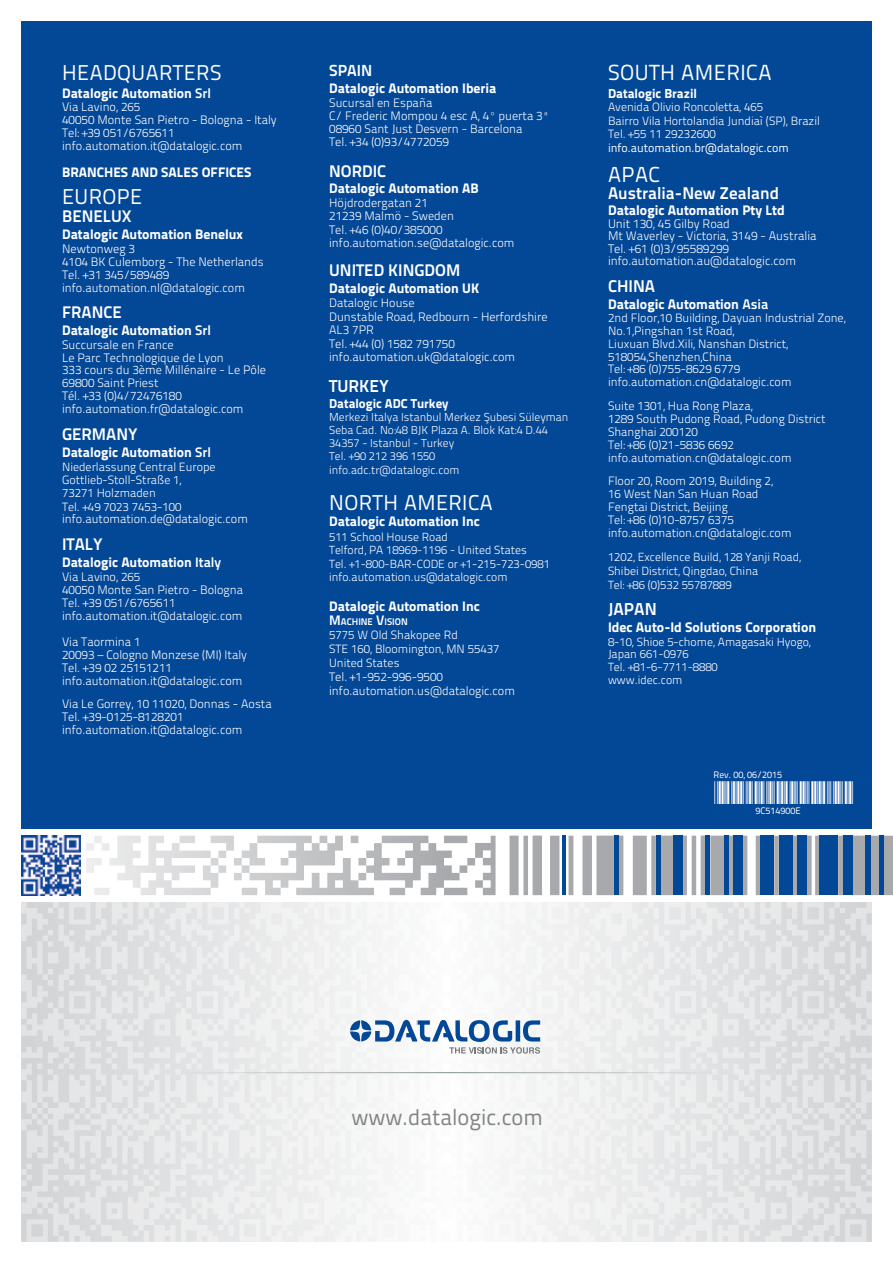
<style>
.page{position:relative;width:893px;height:1263px;background:#fff}
.page>*{position:absolute;margin:0;border:0;box-sizing:border-box;transform-origin:0 0}
.t1{font:30.3px "Free 3 of 9";color:#fff}
.t2{font:22.5px "Titillium Text 22 L";color:#818386}
.t3{font:21.75px "Titillium Text 22 L";letter-spacing:.02em;color:#fff}
.t4{font:21.6px "Titillium Text 22 L";color:#fff}
.t5{font:21.45px "Titillium Text 22 L";letter-spacing:.02em;color:#fff}
.t6{font:700 17.25px "Titillium Text 22 L";color:#fff}
.t7{font:700 16.95px "Titillium Text 22 L";color:#fff}
.t8{font:700 16.8px "Titillium Text 22 L";color:#fff}
.t9{font:700 16.05px "Titillium Text 22 L";color:#fff}
.t10{font:800 13.95px "Titillium Text 22 L";color:#fff}
.t11{font:800 13.8px "Titillium Text 22 L";color:#fff}
.t12{font:800 13.05px "Titillium Text 22 L";color:#fff}
.t13{font:800 12.9px "Titillium Text 22 L";color:#fff}
.t14{font:300 12.3px/12.3px "Titillium Text 22 L";color:#fff}
.t15{font:300 12.15px/13px "Titillium Text 22 L";color:#fff}
.t16{font:300 12px/13.4px "Titillium Text 22 L";color:#fff}
.t17{font:12px "Titillium Text 22 L";color:#fff}
.t18{font:300 11.85px/12.8px "Titillium Text 22 L";color:#fff}
.t19{font:300 11.7px/13.5px "Titillium Text 22 L";color:#fff}
.t20{font:300 11.55px/13.2px "Titillium Text 22 L";color:#fff}
.t21{font:700 9.6px "Titillium Text 22 L";color:#fff}
.t22{font:9.45px "Titillium Text 22 L";color:#fff}
.s1{font-weight:700}
.s2{font-size:13.8px}
</style>
<div class="page">
<div style="left:21px;top:307px;width:425px;height:935px;background:linear-gradient(to right,#d9dadc,#fbfbfc)"></div>
<div style="left:446px;top:307px;width:426px;height:935px;background:linear-gradient(to right,#fbfcfc,#d9dadc)"></div>
<svg style="left:21px;top:829px;width:872px;height:72px"></svg>
<svg style="left:85px;top:836px;width:411px;height:59px"></svg>
<hr style="left:563px;top:836px;width:3px;height:59px;background:#034797">
<div style="left:614px;top:836px;width:5px;height:59px;background:#034797"></div>
<div style="left:779px;top:836px;width:14px;height:59px;background:#034797"></div>
<div style="left:760px;top:836px;width:14px;height:59px;background:#034797"></div>
<div style="left:673px;top:836px;width:9px;height:59px;background:#034797"></div>
<div style="left:798px;top:836px;width:9px;height:59px;background:#034797"></div>
<div style="left:656px;top:836px;width:5px;height:59px;background:#034797"></div>
<div style="left:843px;top:836px;width:9px;height:59px;background:#034797"></div>
<div style="left:865px;top:836px;width:6px;height:59px;background:#034797"></div>
<hr style="left:879px;top:836px;width:4px;height:59px;background:#034797">
<div style="left:724px;top:836px;width:5px;height:59px;background:#034797"></div>
<div style="left:705px;top:836px;width:5px;height:59px;background:#034797"></div>
<div style="left:734px;top:836px;width:9px;height:59px;background:#034797"></div>
<div style="left:820px;top:836px;width:18px;height:59px;background:#034797"></div>
<div style="left:21px;top:831px;width:64px;height:69px;background:#fff"></div>
<img style="left:21px;top:836px;width:60px;height:59px">
<hr style="left:176px;top:1072px;width:543px;height:1px;background:#7b878a">
<div style="left:21px;top:21px;width:851px;height:808px;background:#034797"></div>
<svg style="left:350px;top:1020px;width:190px;height:34px"></svg>
<h3 class="t5" style="left:62px;top:56px;width:161px">HeadquarterS</h3>
<p class="t11" style="left:62px;top:82px;width:150px">Datalogic Automation <span class="s1">Srl</span></p>
<p class="t15" style="left:62px;top:100px;width:216px">Via Lavino, 265<br>40050 Monte San Pietro - Bologna - Italy<br>Tel: +39 051/6765611 info.automation.it@datalogic.com</p>
<p class="t11" style="left:62px;top:161px;width:191px">Branches and Sales Offices</p>
<h3 class="t5" style="left:62px;top:181px;width:82px">Europe</h3>
<h3 class="t8" style="left:62px;top:203px;width:11px">BENE</h3>
<h3 class="t8" style="left:103px;top:203px;width:30px">LUX</h3>
<p class="t11" style="left:62px;top:223px;width:182px">Datalogic Automation Benelux</p>
<p class="t15" style="left:62px;top:241px;width:203px">Newtonweg 3<br>4104 BK Culemborg - The Netherlands<br>Tel. +31 345/589489 info.automation.nl@datalogic.com</p>
<h3 class="t8" style="left:62px;top:300px;width:21px">FRAN</h3>
<h3 class="t8" style="left:103px;top:300px;width:18px">CE</h3>
<p class="t11" style="left:62px;top:320px;width:150px">Datalogic Automation <span class="s1">Srl</span></p>
<p class="t15" style="left:62px;top:338px;width:205px">Succursale en France<br>Le Parc Technologique de Lyon<br>333 cours du 3ème Millénaire - Le Pôle<br>69800 Saint Priest<br>Tél. +33 (0)4/72476180 info.automation.fr@datalogic.com</p>
<h3 class="t8" style="left:62px;top:421px;width:77px">GERMANY</h3>
<p class="t11" style="left:62px;top:441px;width:150px">Datalogic Automation <span class="s1">Srl</span></p>
<p class="t16" style="left:62px;top:459px;width:155px">Niederlassung Central Europe<br>Gottlieb-Stoll-Straße 1,<br>73271 Holzmaden<br>Tel. +49 7023 7453-100</p>
<p class="t15" style="left:62px;top:512px;width:187px">info.automation.de@datalogic.com</p>
<h3 class="t8" style="left:62px;top:531px;width:42px">ITALY</h3>
<p class="t11" style="left:62px;top:551px;width:161px">Datalogic Automation <span class="s1">Italy</span></p>
<p class="t15" style="left:62px;top:569px;width:183px">Via Lavino, 265<br>40050 Monte San Pietro - Bologna<br>Tel. +39 051/6765611 info.automation.it@datalogic.com</p>
<p class="t15" style="left:62px;top:634px;width:187px">Via Taormina 1<br>20093 – Cologno Monzese (MI) Italy<br>Tel. +39 02 25151211 info.automation.it@datalogic.com</p>
<p class="t15" style="left:62px;top:697px;width:211px">Via Le Gorrey, 10 11020, Donnas - Aosta<br>Tel. +39-0125-8128201 info.automation.it@datalogic.com</p>
<h3 class="t9" style="left:329px;top:58px;width:27px">SPAIN</h3>
<p class="t11" style="left:329px;top:77px;width:169px">Datalogic Automation Iberia</p>
<p class="t15" style="left:329px;top:95px;width:221px">Sucursal en España<br>C/ Frederic Mompou 4 esc A, 4º puerta 3ª<br>08960 Sant Just Desvern - Barcelona<br>Tel. +34 (0)93/4772059</p>
<h3 class="t8" style="left:329px;top:158px;width:12px">NOR</h3>
<h3 class="t8" style="left:362px;top:158px;width:26px">DIC</h3>
<p class="t11" style="left:329px;top:178px;width:150px">Datalogic Automation ab</p>
<p class="t15" style="left:329px;top:196px;width:187px">Höjdrodergatan 21<br>21239 Malmö - Sweden<br>Tel. +46 (0)40/385000 info.automation.se@datalogic.com</p>
<h3 class="t8" style="left:329px;top:257px;width:20px">UNITE</h3>
<h3 class="t8" style="left:374px;top:257px;width:25px">D KING</h3>
<h3 class="t8" style="left:424px;top:257px;width:37px">DOM</h3>
<p class="t11" style="left:329px;top:277px;width:151px">Datalogic Automation UK</p>
<p class="t15" style="left:329px;top:296px;width:220px;line-height:13.5px">Datalogic House<br>Dunstable Road, Redbourn - Herfordshire<br>AL3 7PR<br>Tel. +44 (0) 1582 791750 info.automation.uk@datalogic.com</p>
<h3 class="t6" style="left:329px;top:372px;width:60px">Tu rkey</h3>
<p class="t13" style="left:329px;top:393px;width:65px">Datalogic ADC</p>
<p class="t13" style="left:411px;top:393px;width:39px">Turkey</p>
<p class="t20" style="left:329px;top:410px;width:241px">Merkezi Italya Istanbul Merkez Şubesi Süleyman Seba Cad. No:48 BJK Plaza A. Blok Kat:4 D.44<br>34357 - Istanbul - Turkey<br>Tel. +90 212 396 1550 info.adc.tr@datalogic.com</p>
<h3 class="t5" style="left:329px;top:487px;width:152px">North Am erica</h3>
<p class="t11" style="left:329px;top:510px;width:152px">Datalogic Automation Inc</p>
<p class="t19" style="left:329px;top:529px;width:222px">511 School House Road<br>Telford, PA 18969-1196 - United States<br>Tel. +1-800-BAR-CODE or +1-215-723-0981 info.automation.us@datalogic.com</p>
<p class="t11" style="left:329px;top:595px;width:152px">Datalogic Automation Inc</p>
<p class="t21" style="left:329px;top:614px;width:80px"><span class="s2">M</span>ACHINE <span class="s2">V</span>ISION</p>
<p class="t16" style="left:329px;top:627px;width:172px;line-height:14.1px">5775 W Old Shakopee Rd<br>STE 160, Bloomington, MN 55437<br>United States</p>
<p class="t15" style="left:329px;top:669px;width:187px;line-height:14.1px">Tel. +1-952-996-9500 info.automation.us@datalogic.com</p>
<h3 class="t3" style="left:608px;top:56px;width:152px">SOUTH Am erica</h3>
<p class="t12" style="left:608px;top:83px;width:91px">Datalogic Brazil</p>
<p class="t16" style="left:608px;top:100px;width:213px">Avenida Olivio Roncoletta, 465<br>Bairro Vila Hortolandia Jundiaì (SP), Brazil<br>Tel. +55 11 29232600</p>
<p class="t17" style="left:608px;top:139px;width:182px">info.automation.br@datalogic.com</p>
<h3 class="t4" style="left:608px;top:158px;width:54px">APAC</h3>
<h3 class="t7" style="left:608px;top:180px;width:172px">Australia-New Zealand</h3>
<p class="t10" style="left:608px;top:199px;width:178px">Datalogic Automation Pty Ltd</p>
<p class="t14" style="left:608px;top:217px;width:210px">Unit 130, 45 Gilby Road<br>Mt Waverley - Victoria, 3149 - Australia<br>Tel. +61 (0)3/95589299 info.automation.au@datalogic.com</p>
<h3 class="t7" style="left:608px;top:273px;width:49px">China</h3>
<p class="t10" style="left:608px;top:293px;width:162px">Datalogic Automation <span class="s1">Asia</span></p>
<p class="t15" style="left:608px;top:311px;width:239px">2nd Floor,10 Building, Dayuan Industrial Zone, No.1,Pingshan 1st Road,<br>Liuxuan Blvd.Xili, Nanshan District, 518054,Shenzhen,China<br>Tel: +86 (0)755-8629 6779 info.automation.cn@datalogic.com</p>
<p class="t15" style="left:608px;top:398px;width:219px">Suite 1301, Hua Rong Plaza,<br>1289 South Pudong Road, Pudong District<br>Shanghai 200120<br>Tel: +86 (0)21-5836 6692 info.automation.cn@datalogic.com</p>
<p class="t15" style="left:608px;top:473px;width:185px">Floor 20, Room 2019, Building 2,<br>16 West Nan San Huan Road<br>Fengtai District, Beijing<br>Tel: +86 (0)10-8757 6375 info.automation.cn@datalogic.com</p>
<p class="t18" style="left:608px;top:549px;width:195px;line-height:14px">1202, Excellence Build, 128 Yanji Road,<br>Shibei District, Qingdao, China<br>Tel: +86 (0)532 55787889</p>
<h3 class="t6" style="left:608px;top:596px;width:50px">Japan</h3>
<p class="t10" style="left:608px;top:616px;width:210px">Idec Auto-Id Solutions Corporation</p>
<p class="t18" style="left:608px;top:634px;width:204px">8-10, Shioe 5-chome, Amagasaki Hyogo,<br>Japan 661-0976<br>Tel. +81-6-7711-8880<br>www.idec.com</p>
<p class="t22" style="left:713px;top:768px;width:70px">Rev. 00, 06/2015</p>
<h1 class="t1" style="left:714px;top:776px;width:129px">*9C514900E*</h1>
<p class="t22" style="left:755px;top:804px;width:46px">9C514900E</p>
<h2 class="t2" style="left:352px;top:1101px;width:193px">www.datalogic.com</h2>
</div>
